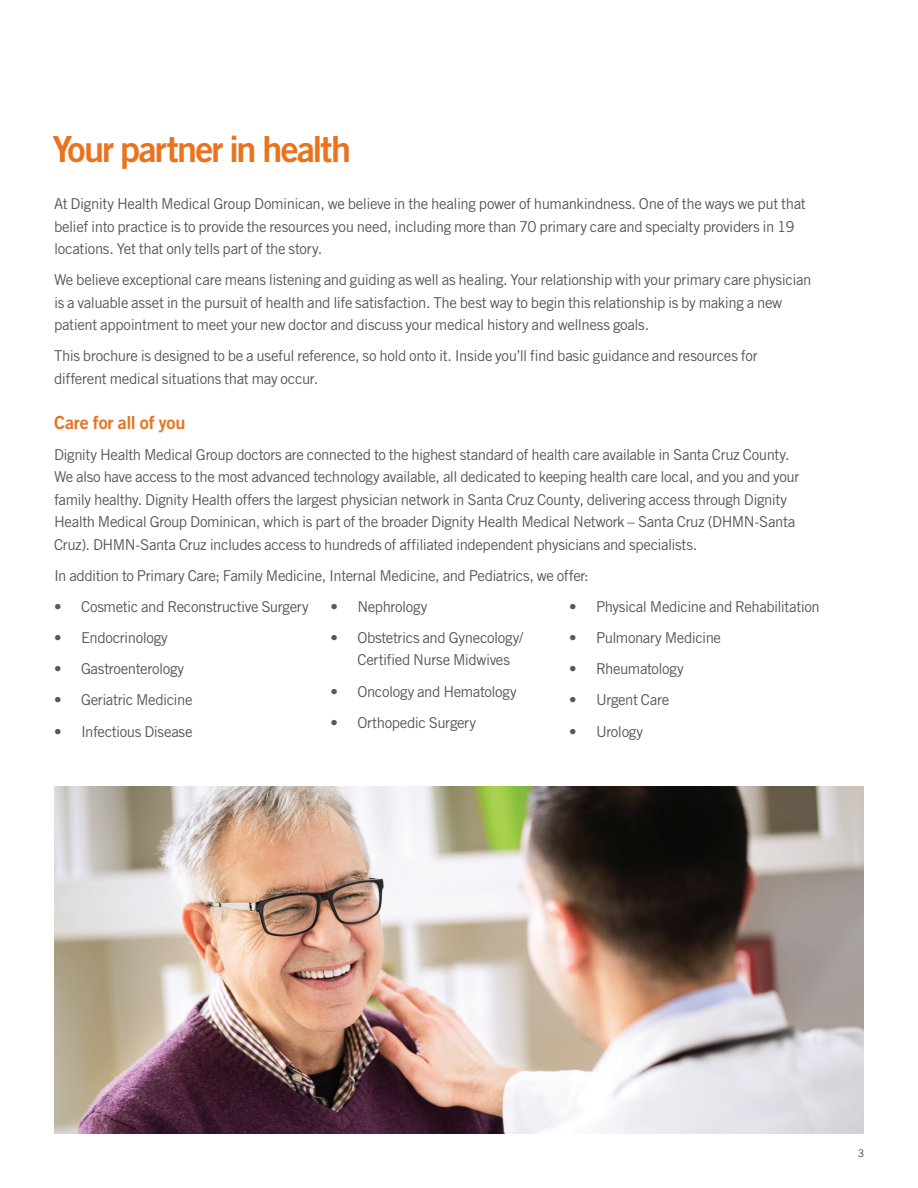
<style>
.page{position:relative;width:918px;height:1188px;background:#fff}
.page>*{position:absolute;margin:0;border:0;box-sizing:border-box;transform-origin:0 0}
.Table_of_Contents__Header{font:36px "Trade Gothic LT Std Bd 2";letter-spacing:-.05em;color:#e9731e}
.subhead_bold_orange___tg{font:18px "Trade Gothic LT Std Bd 2";letter-spacing:-.01em;color:#e9731e}
.subhead_bold_orange___tg-2{font:15px/22.5px "Trade Gothic LT Std";letter-spacing:-.03em;color:#57585a}
.Intro_paragraph{font:15px/22.5px "Trade Gothic LT Std";letter-spacing:-.025em;color:#57585a}
.Folio_Right__black{font:300 10.5px "Trade Gothic LT Std";color:#231f20}
</style>
<div class="page">
<img style="left:54px;top:786px;width:810px;height:348px">
<p class="Table_of_Contents__Header" style="left:52px;top:127px;width:300px">Your partner in health</p>
<p class="Intro_paragraph" style="left:54px;top:192px;width:753px">At Dignity Health Medical Group Dominican, we believe in the healing power of humankindness. One of the ways we put that belief into practice is to provide the resources you need, including more than 70 primary care and specialty providers in 19 locations. Yet that only tells part of the story.</p>
<p class="Intro_paragraph" style="left:54px;top:269px;width:759px">We believe exceptional care means listening and guiding as well as healing. Your relationship with your primary care physician is a valuable asset in the pursuit of health and life satisfaction. The best way to begin this relationship is by making a new patient appointment to meet your new doctor and discuss your medical history and wellness goals.</p>
<p class="Intro_paragraph" style="left:54px;top:345px;width:705px">This brochure is designed to be a useful reference, so hold onto it. Inside you’ll find basic guidance and resources for different medical situations that may occur.</p>
<p class="subhead_bold_orange___tg" style="left:54px;top:411px;width:133px">Care for all of you</p>
<p class="subhead_bold_orange___tg-2" style="left:54px;top:443px;width:747px">Dignity Health Medical Group doctors are connected to the highest standard of health care available in Santa Cruz County.<br>We also have access to the most advanced technology available, all dedicated to keeping health care local, and you and your family healthy. Dignity Health offers the largest physician network in Santa Cruz County, delivering access through Dignity Health Medical Group Dominican, which is part of the broader Dignity Health Medical Network – Santa Cruz (DHMN-Santa Cruz). DHMN-Santa Cruz includes access to hundreds of affiliated independent physicians and specialists.</p>
<p class="subhead_bold_orange___tg-2" style="left:54px;top:564px;width:536px">In addition to Primary Care; Family Medicine, Internal Medicine, and Pediatrics, we offer:</p>
<p class="subhead_bold_orange___tg-2" style="left:54px;top:595px;width:256px">• Cosmetic and Reconstructive Surgery</p>
<p class="subhead_bold_orange___tg-2" style="left:54px;top:626px;width:115px">• Endocrinology</p>
<p class="subhead_bold_orange___tg-2" style="left:54px;top:658px;width:132px">• Gastroenterology</p>
<p class="subhead_bold_orange___tg-2" style="left:54px;top:689px;width:140px">• Geriatric Medicine</p>
<p class="subhead_bold_orange___tg-2" style="left:54px;top:720px;width:140px">• Infectious Disease</p>
<p class="subhead_bold_orange___tg-2" style="left:330px;top:595px;width:99px">• Nephrology</p>
<p class="subhead_bold_orange___tg-2" style="left:357px;top:626px;width:167px;text-indent:-27px">• Obstetrics and Gynecology/<br>Certified Nurse Midwives</p>
<p class="subhead_bold_orange___tg-2" style="left:330px;top:680px;width:188px">• Oncology and Hematology</p>
<p class="subhead_bold_orange___tg-2" style="left:330px;top:711px;width:147px">• Orthopedic Surgery</p>
<p class="subhead_bold_orange___tg-2" style="left:569px;top:595px;width:252px">• Physical Medicine and Rehabilitation</p>
<p class="subhead_bold_orange___tg-2" style="left:569px;top:626px;width:154px">• Pulmonary Medicine</p>
<p class="subhead_bold_orange___tg-2" style="left:569px;top:658px;width:116px">• Rheumatology</p>
<p class="subhead_bold_orange___tg-2" style="left:569px;top:689px;width:102px">• Urgent Care</p>
<p class="subhead_bold_orange___tg-2" style="left:569px;top:720px;width:76px">• Urology</p>
<p class="Folio_Right__black" style="left:858px;top:1147px;width:7px">3</p>
</div>
